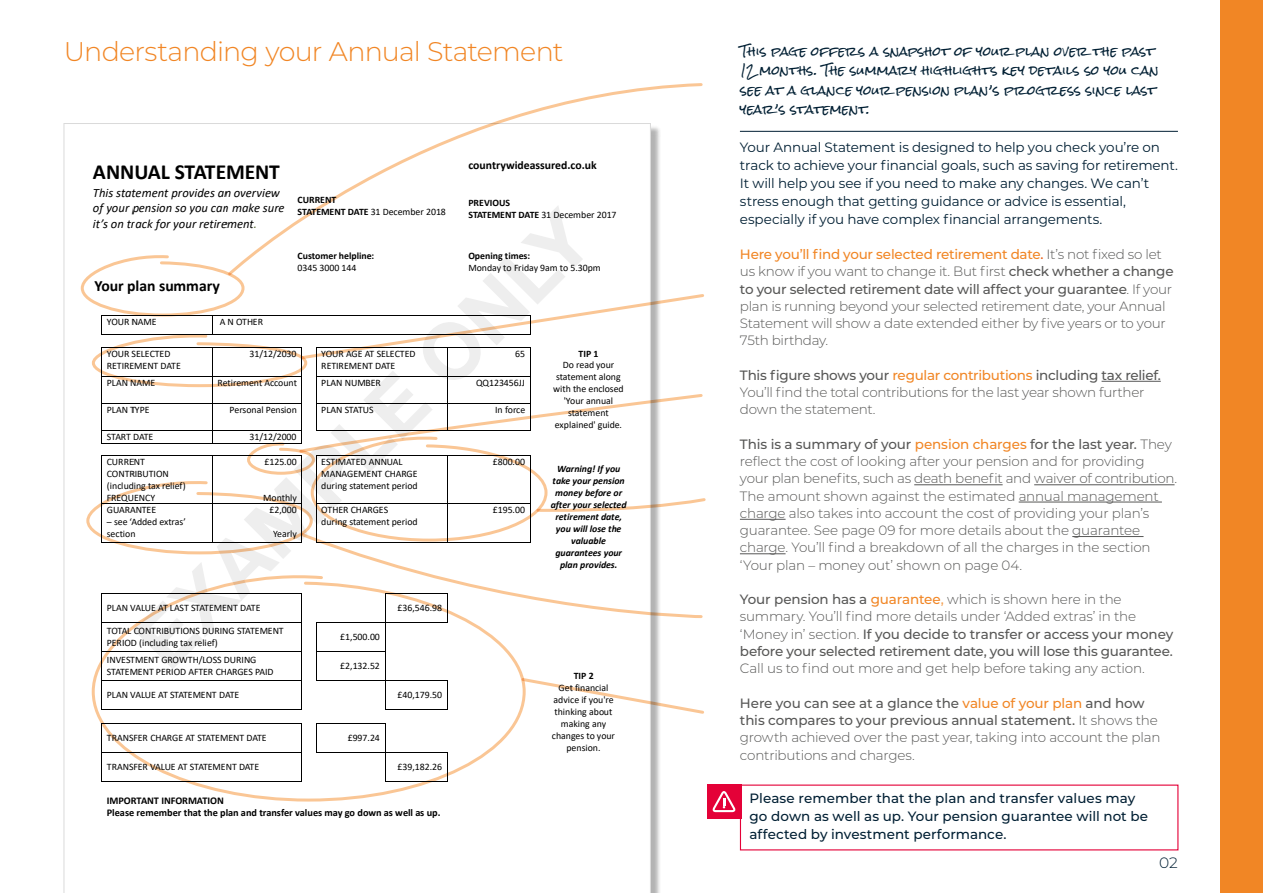
<style>
.page{position:relative;width:1263px;height:893px;background:#fff}
.page>*{position:absolute;margin:0;border:0;box-sizing:border-box;transform-origin:0 0}
.t1{font:300 27px "Montserrat";letter-spacing:-.03em;color:#f18625}
.t2{font:700 21.6px "Calibri";letter-spacing:-.005em;color:#000}
.t3{font:700 15.75px "Calibri";color:#000}
.t4{font:300 15px "Montserrat";color:#001f33}
.t5{font:300 13.5px/17.2px "Montserrat";letter-spacing:-.02em;color:#575756}
.t6{font:13.5px/18px "Montserrat";letter-spacing:-.01em;color:#001f33}
.t7{font:500 13.5px/17.2px "Montserrat";letter-spacing:-.015em;color:#575756}
.t8{font:500 13.5px/18px "Montserrat";color:#001f33}
.t9{font:italic 12.6px/15.6px "Calibri";letter-spacing:.005em;color:#000}
.t10{font:12px/19.5px "Rock Salt";letter-spacing:.015em;color:#001f33}
.t11{font:700 11.7px "Calibri";color:#000}
.t12{font:700 10.35px/12.6px "Calibri";letter-spacing:-.005em;color:#000}
.t13{font:9.9px/12px "Calibri";letter-spacing:-.005em;color:#000}
.t14{font:italic 700 9.9px/11.9px "Calibri";letter-spacing:-.005em;color:#000;text-align:center}
.t15{font:700 9.9px/12px "Calibri";letter-spacing:-.005em;color:#000}
.s1{color:#4f6228}
.s2{font-weight:400}
.s3{font-weight:500;color:#f18625}
.s4{font-weight:500;color:#ea580c}
.s5{font-weight:500}
.s6{color:#f18625}
.s7{color:#f5a153}
.s8{font-weight:300}
</style>
<div class="page">
<div style="left:1220px;top:0;width:43px;height:893px;background:#f18625"></div>
<hr style="left:740px;top:131px;width:438px;height:1px;background:#001f33">
<hr style="left:1101px;top:381px;width:60px;height:1px;background:#575756">
<hr style="left:914px;top:484px;width:89px;height:1px;background:#575756">
<hr style="left:1034px;top:484px;width:140px;height:1px;background:#575756">
<hr style="left:1019px;top:502px;width:143px;height:1px;background:#575756">
<hr style="left:740px;top:519px;width:45px;height:1px;background:#575756">
<hr style="left:1072px;top:536px;width:71px;height:1px;background:#575756">
<hr style="left:740px;top:553px;width:45px;height:1px;background:#575756">
<svg style="left:96px;top:715px;width:425px;height:87px"></svg>
<svg style="left:227px;top:83px;width:476px;height:171px"></svg>
<svg style="left:80px;top:254px;width:626px;height:461px"></svg>
<div style="left:707px;top:784px;width:34px;height:35px;background:#e40138"></div>
<svg style="left:712px;top:791px;width:23px;height:21px"></svg>
<h1 class="t1" style="left:64px;top:34px;width:501px">Understanding your Annual Statement</h1>
<h2 class="t2" style="left:93px;top:156px;width:188px">ANNUAL STATEMENT</h2>
<p class="t9" style="left:93px;top:184px;width:193px">This statement provides an overview of your pension so you can make sure it’s on track for your retirement<span class="s1">.</span></p>
<p class="t15" style="left:298px;top:194px;width:150px">CURRENT<br>STATEMENT DATE <span class="s2">31 December 2018</span></p>
<p class="t15" style="left:298px;top:249px;width:78px">Customer helpline:</p>
<p class="t13" style="left:298px;top:261px;width:60px">0345 3000 144</p>
<p class="t11" style="left:468px;top:157px;width:130px">countrywideassured.co.uk</p>
<p class="t15" style="left:468px;top:196px;width:150px">PREVIOUS<br>STATEMENT DATE <span class="s2">31 December 2017</span></p>
<p class="t15" style="left:468px;top:249px;width:63px">Opening times:</p>
<p class="t13" style="left:468px;top:261px;width:134px">Monday to Friday 9am to 5.30pm</p>
<p class="t3" style="left:94px;top:275px;width:127px">Your plan summary</p>
<p class="t13" style="left:107px;top:315px;width:51px">YOUR NAME</p>
<p class="t13" style="left:220px;top:315px;width:45px">A N OTHER</p>
<p class="t13" style="left:107px;top:347px;width:76px">YOUR SELECTED<br>RETIREMENT DATE</p>
<p class="t13" style="left:250px;top:347px;width:48px">31/12/2030</p>
<p class="t13" style="left:321px;top:347px;width:96px">YOUR AGE AT SELECTED<br>RETIREMENT DATE</p>
<p class="t13" style="left:515px;top:347px;width:11px">65</p>
<p class="t13" style="left:107px;top:376px;width:50px">PLAN NAME</p>
<p class="t13" style="left:218px;top:376px;width:81px">Retirement Account</p>
<p class="t13" style="left:321px;top:376px;width:61px">PLAN NUMBER</p>
<p class="t13" style="left:476px;top:376px;width:50px">QQ123456JJ</p>
<p class="t13" style="left:107px;top:403px;width:44px">PLAN TYPE</p>
<p class="t13" style="left:229px;top:403px;width:69px">Personal Pension</p>
<p class="t13" style="left:321px;top:403px;width:54px">PLAN STATUS</p>
<p class="t13" style="left:495px;top:403px;width:32px">In force</p>
<p class="t13" style="left:107px;top:431px;width:48px">START DATE</p>
<p class="t13" style="left:250px;top:431px;width:48px">31/12/2000</p>
<p class="t13" style="left:107px;top:455px;width:80px">CURRENT<br>CONTRIBUTION (including tax relief)<br>FREQUENCY</p>
<p class="t13" style="left:265px;top:455px;width:34px">£125.00</p>
<p class="t13" style="left:321px;top:455px;width:98px">ESTIMATED ANNUAL<br>MANAGEMENT CHARGE during statement period</p>
<p class="t13" style="left:493px;top:455px;width:34px">£800.00</p>
<p class="t13" style="left:263px;top:491px;width:35px">Monthly</p>
<p class="t13" style="left:107px;top:504px;width:51px">GUARANTEE</p>
<p class="t13" style="left:107px;top:516px;width:81px">– see ‘Added extras’ section</p>
<p class="t13" style="left:270px;top:504px;width:29px">£2,000</p>
<p class="t13" style="left:273px;top:527px;width:25px">Yearly</p>
<p class="t13" style="left:321px;top:504px;width:98px">OTHER CHARGES<br>during statement period</p>
<p class="t13" style="left:493px;top:504px;width:34px">£195.00</p>
<p class="t13" style="left:107px;top:602px;width:155px">PLAN VALUE AT LAST STATEMENT DATE</p>
<p class="t13" style="left:398px;top:602px;width:46px">£36,546.98</p>
<p class="t13" style="left:107px;top:625px;width:178px">TOTAL CONTRIBUTIONS DURING STATEMENT<br>PERIOD (including tax relief)</p>
<p class="t13" style="left:340px;top:631px;width:41px">£1,500.00</p>
<p class="t13" style="left:107px;top:654px;width:168px">INVESTMENT GROWTH/LOSS DURING<br>STATEMENT PERIOD AFTER CHARGES PAID</p>
<p class="t13" style="left:340px;top:660px;width:41px">£2,132.52</p>
<p class="t13" style="left:107px;top:689px;width:134px">PLAN VALUE AT STATEMENT DATE</p>
<p class="t13" style="left:398px;top:689px;width:46px">£40,179.50</p>
<p class="t13" style="left:107px;top:732px;width:161px">TRANSFER CHARGE AT STATEMENT DATE</p>
<p class="t13" style="left:348px;top:732px;width:34px">£997.24</p>
<p class="t13" style="left:107px;top:761px;width:154px">TRANSFER VALUE AT STATEMENT DATE</p>
<p class="t13" style="left:398px;top:761px;width:46px">£39,182.26</p>
<p class="t12" style="left:107px;top:794px;width:335px">IMPORTANT INFORMATION<br>Please remember that the plan and transfer values may go down as well as up.</p>
<p class="t15" style="left:579px;top:347px;width:21px">TIP 1</p>
<p class="t13" style="left:553px;top:359px;width:72px;text-align:center">Do read your statement along with the enclosed 'Your annual statement explained' guide.</p>
<p class="t14" style="left:551px;top:463px;width:77px">Warning! If you take your pension money before or after your selected retirement date, you will lose the valuable guarantees your plan provides.</p>
<p class="t15" style="left:574px;top:670px;width:21px">TIP 2</p>
<p class="t13" style="left:552px;top:682px;width:65px;text-align:center">Get financial advice if you're thinking about making any changes to your pension.</p>
<p class="t10" style="left:740px;top:42px;width:420px">This pag e offers a snapshot of your plan over the past 12 months. The summary hig hlig hts key details so you can see at a g lance your pension plan’s pr ogr ess since last year’s statement.</p>
<p class="t6" style="left:740px;top:138px;width:439px">Your Annual Statement is designed to help you check you’re on track to achieve your financial goals, such as saving for retirement.<br>It will help you see if you need to make any changes. We can’t stress enough that getting guidance or advice is essential, especially if you have complex financial arrangements.</p>
<p class="t5" style="left:740px;top:245px;width:435px"><span class="s3">Here you’ll find your selected retirement date</span><span class="s4">.</span> It’s not fixed so let us know if you want to change it. But first <span class="s5">check whether a change to your selected retirement date will affect your guarantee</span>. If your plan is running beyond your selected retirement date, your Annual Statement will show a date extended either by five years or to your 75th birthday.</p>
<p class="t5" style="left:740px;top:366px;width:422px"><span class="s5">This figure shows your</span> <span class="s3">regular contributions</span> <span class="s5">including tax relief.<br></span>You’ll find the total contributions for the last year shown further down the statement.</p>
<p class="t5" style="left:740px;top:435px;width:439px"><span class="s5">This is a summary of your</span> <span class="s3">pension charges</span> <span class="s5">for the last year.</span> They reflect the cost of looking after your pension and for providing<br>your plan benefits, such as death benefit and waiver of contribution.<br>The amount shown against the estimated annual management charge also takes into account the cost of providing your plan’s guarantee. See page 09 for more details about the guarantee charge. You’ll find a breakdown of all the charges in the section ‘Your plan – money out’ shown on page 04.</p>
<p class="t7" style="left:740px;top:590px;width:435px">Your pension has a <span class="s6">guarantee</span><span class="s7">,</span> <span class="s8">which is shown here in the summary. You’ll find more details under ‘Added extras’ in the ‘Money in’ section.</span> If you decide to transfer or access your money before your selected retirement date, you will lose this guarantee.</p>
<p class="t5" style="left:740px;top:659px;width:406px">Call us to find out more and get help before taking any action.</p>
<p class="t5" style="left:740px;top:694px;width:422px"><span class="s5">Here you can see at a glance the</span> <span class="s3">value of your plan</span> <span class="s5">and how this compares to your previous annual statement.</span> It shows the growth achieved over the past year, taking into account the plan contributions and charges.</p>
<p class="t8" style="left:749px;top:788px;width:400px">Please remember that the plan and transfer values may go down as well as up. Your pension guarantee will not be affected by investment performance.</p>
<p class="t4" style="left:1159px;top:853px;width:20px">02</p>
</div>
